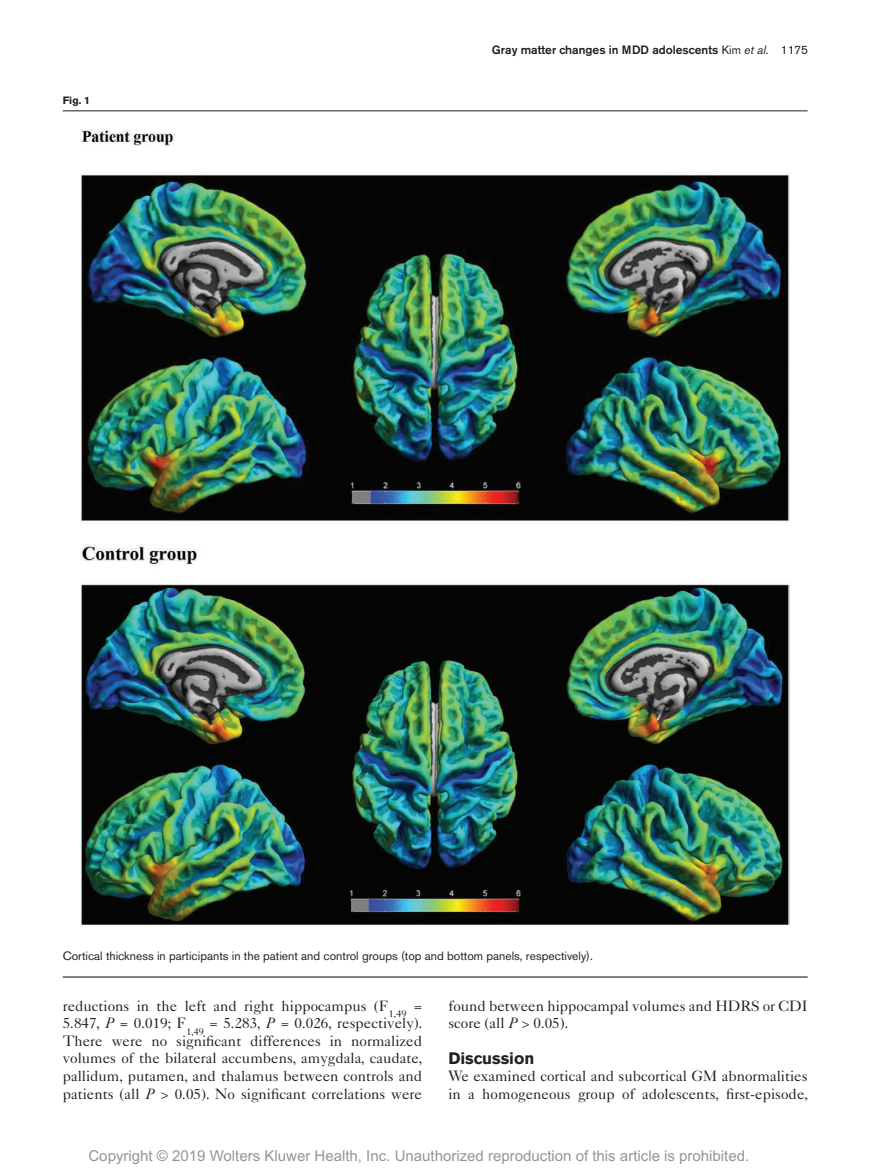
<style>
.page{position:relative;width:881px;height:1174px;background:#fff}
.page>*{position:absolute;margin:0;border:0;box-sizing:border-box;transform-origin:0 0}
.t1{font:700 16.5px "Akzidenz Grotesk BE";color:#231f20}
.t2{font:15px/17.7px "Caslon 540 LT Std";color:#231f20}
.t3{font:15px "Arial MT Std";color:#939598}
.t4{font:12px "Akzidenz Grotesk BE";color:#231f20}
.t5{font:500 12px "Akzidenz Grotesk BE";color:#231f20}
.t6{font:700 10.5px "Akzidenz Grotesk BE";color:#231f20}
.s1{font-weight:400}
.s2{font-weight:400;font-style:italic}
.s3{font-style:italic}
</style>
<div class="page">
<img style="left:81px;top:129px;width:708px;height:796px">
<hr style="left:63px;top:111px;width:744px;height:1px;background:#231f20">
<hr style="left:63px;top:976px;width:744px;height:1px;background:#231f20">
<p class="t6" style="left:63px;top:94px;width:29px">Fig. 1</p>
<p class="t5" style="left:492px;top:42px;width:317px">Gray matter changes in MDD adolescents <span class="s1">Kim</span> <span class="s2">et al.</span> <span class="s1">1175</span></p>
<p class="t4" style="left:63px;top:948px;width:531px">Cortical thickness in participants in the patient and control groups (top and bottom panels, respectively).</p>
<p class="t2" style="left:63px;top:996px;width:361px;text-align:justify">reductions in the left and right hippocampus (F<sub>1,49</sub> = 5.847, <span class="s3">P</span> = 0.019; F<sub>1,49</sub> = 5.283, <span class="s3">P</span> = 0.026, respectively).<br>There were no significant differences in normalized volumes of the bilateral accumbens, amygdala, caudate, pallidum, putamen, and thalamus between controls and patients (all <span class="s3">P</span> &gt; 0.05). No significant correlations were</p>
<p class="t2" style="left:448px;top:996px;width:360px">found between hippocampal volumes and HDRS or CDI score (all <span class="s3">P</span> &gt; 0.05).</p>
<p class="t1" style="left:448px;top:1048px;width:87px">Discussion</p>
<p class="t2" style="left:448px;top:1067px;width:361px">We examined cortical and subcortical GM abnormalities in a homogeneous group of adolescents, first-episode,</p>
<p class="t3" style="left:88px;top:1147px;width:662px">Copyright © 2019 Wolters Kluwer Health, Inc. Unauthorized reproduction of this article is prohibited.</p>
</div>
